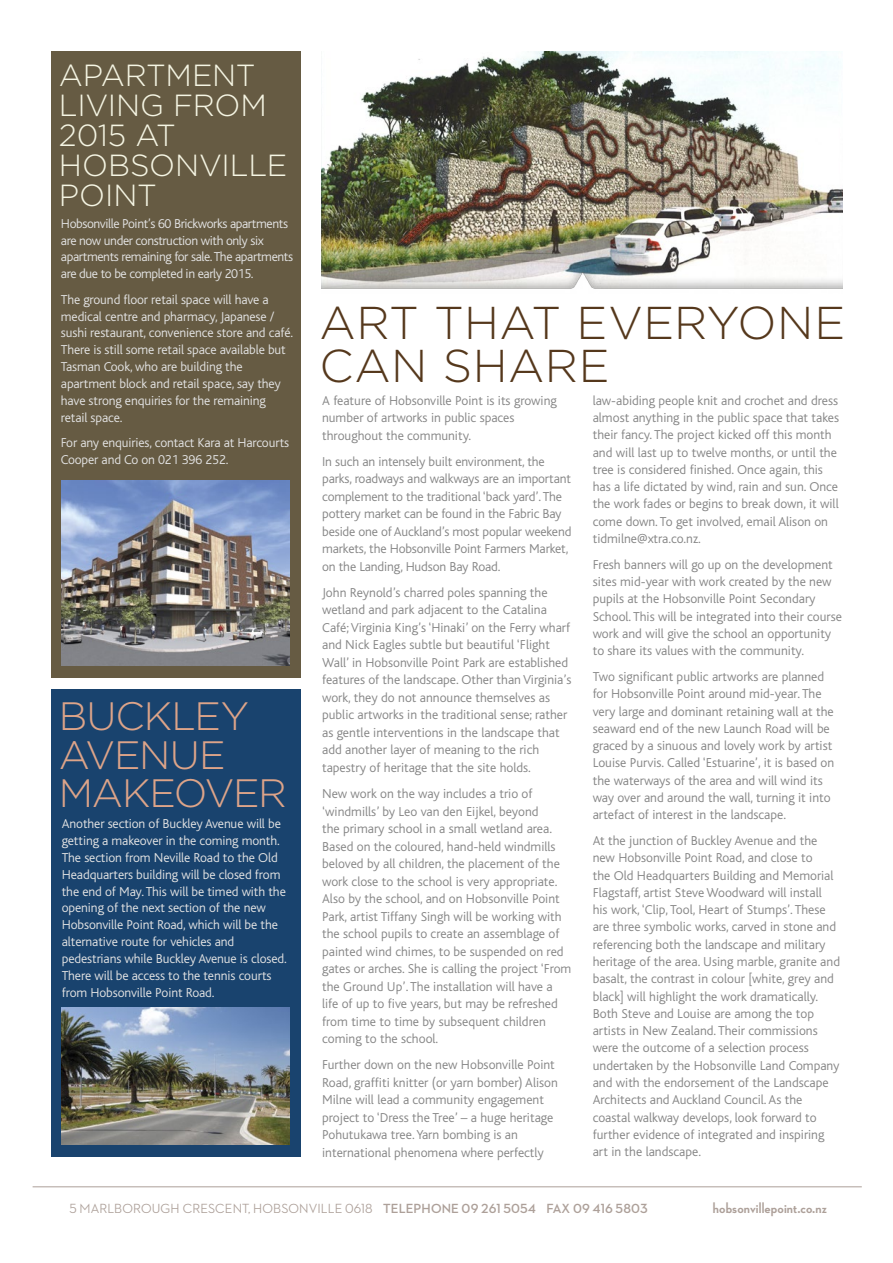
<style>
.page{position:relative;width:893px;height:1263px;background:#fff}
.page>*{position:absolute;margin:0;border:0;box-sizing:border-box;transform-origin:0 0}
.t1{font:300 45.9px/42.8px "Gotham";letter-spacing:.01em;color:#55381c}
.t2{font:300 39.6px/38.8px "Gotham";letter-spacing:-.03em;color:#dda489}
.t3{font:300 30.6px/30.2px "Gotham";letter-spacing:-.01em;color:#f5f5e3}
.t4{font:700 15px "Neutraface 2 Display";letter-spacing:.01em;color:#ada099}
.t5{font:300 13.5px/17.2px "Bliss";color:#868686}
.t6{font:300 13.5px/16.8px "Bliss";letter-spacing:-.01em;color:#e2e2e2}
.t7{font:300 13.5px/16.8px "Bliss";letter-spacing:-.03em;color:#e2e2e2}
.t8{font:500 13.5px "Neutraface 2 Display";letter-spacing:.01em;color:#ada099}
.s1{font-weight:700}
</style>
<div class="page">
<hr style="left:33px;top:1186px;width:829px;height:1px;background:#ada099">
<img style="left:322px;top:51px;width:520px;height:196px">
<img style="left:322px;top:247px;width:520px;height:42px">
<div style="left:51px;top:689px;width:249px;height:468px;background:#19436e"></div>
<img style="left:62px;top:1008px;width:227px;height:137px">
<div style="left:51px;top:51px;width:250px;height:626px;background:#665b43"></div>
<img style="left:62px;top:481px;width:227px;height:184px">
<h3 class="t3" style="left:59px;top:59px;width:230px">APARTMENT<br>LIVING FROM<br>2015 AT<br>HOBSONVILLE<br>POINT</h3>
<p class="t7" style="left:61px;top:215px;width:234px">Hobsonville Point’s 60 Brickworks apartments are now under construction with only six apartments remaining for sale. The apartments are due to be completed in early 2015.</p>
<p class="t6" style="left:61px;top:291px;width:234px">The ground floor retail space will have a medical centre and pharmacy, Japanese / sushi restaurant, convenience store and café.<br>There is still some retail space available but Tasman Cook, who are building the apartment block and retail space, say they have strong enquiries for the remaining retail space.</p>
<p class="t6" style="left:61px;top:435px;width:230px">For any enquiries, contact Kara at Harcourts<br>Cooper and Co on 021 396 252.</p>
<h2 class="t2" style="left:59px;top:695px;width:229px">BUCKLEY<br>AVENUE<br>MAKEOVER</h2>
<p class="t6" style="left:62px;top:815px;width:226px">Another section of Buckley Avenue will be getting a makeover in the coming month.<br>The section from Neville Road to the Old Headquarters building will be closed from the end of May. This will be timed with the opening of the next section of the new Hobsonville Point Road, which will be the alternative route for vehicles and pedestrians while Buckley Avenue is closed.<br>There will be access to the tennis courts from Hobsonville Point Road.</p>
<h1 class="t1" style="left:320px;top:301px;width:527px">ART THAT EVERYONE<br>CAN SHARE</h1>
<p class="t5" style="left:322px;top:392px;width:236px">A feature of Hobsonville Point is its growing number of artworks in public spaces throughout the community.</p>
<p class="t5" style="left:322px;top:453px;width:251px">In such an intensely built environment, the parks, roadways and walkways are an important complement to the traditional ‘back yard’. The pottery market can be found in the Fabric Bay beside one of Auckland’s most popular weekend markets, the Hobsonville Point Farmers Market, on the Landing, Hudson Bay Road.</p>
<p class="t5" style="left:322px;top:584px;width:251px">John Reynold’s charred poles spanning the wetland and park adjacent to the Catalina Café; Virginia King’s ‘Hinaki’ on the Ferry wharf and Nick Eagles subtle but beautiful ‘Flight Wall’ in Hobsonville Point Park are established features of the landscape. Other than Virginia’s work, they do not announce themselves as public artworks in the traditional sense; rather as gentle interventions in the landscape that add another layer of meaning to the rich tapestry of heritage that the site holds.</p>
<p class="t5" style="left:322px;top:785px;width:251px">New work on the way includes a trio of ‘windmills’ by Leo van den Eijkel, beyond<br>the primary school in a small wetland area.<br>Based on the coloured, hand-held windmills beloved by all children, the placement of the work close to the school is very appropriate.<br>Also by the school, and on Hobsonville Point Park, artist Tiffany Singh will be working with the school pupils to create an assemblage of painted wind chimes, to be suspended on red gates or arches. She is calling the project ‘From the Ground Up’. The installation will have a life of up to five years, but may be refreshed from time to time by subsequent children coming to the school.</p>
<p class="t5" style="left:322px;top:1056px;width:237px">Further down on the new Hobsonville Point Road, graffiti knitter (or yarn bomber) Alison Milne will lead a community engagement project to ‘Dress the Tree’ – a huge heritage Pohutukawa tree. Yarn bombing is an international phenomena where perfectly</p>
<p class="t5" style="left:593px;top:392px;width:248px">law-abiding people knit and crochet and dress almost anything in the public space that takes their fancy. The project kicked off this month and will last up to twelve months, or until the tree is considered finished. Once again, this has a life dictated by wind, rain and sun. Once the work fades or begins to break down, it will come down. To get involved, email Alison on tidmilne@xtra.co.nz.</p>
<p class="t5" style="left:593px;top:556px;width:251px">Fresh banners will go up on the development sites mid-year with work created by the new pupils at the Hobsonville Point Secondary School. This will be integrated into their course work and will give the school an opportunity to share its values with the community.</p>
<p class="t5" style="left:593px;top:668px;width:243px">Two significant public artworks are planned for Hobsonville Point around mid-year. The very large and dominant retaining wall at the seaward end of the new Launch Road will be graced by a sinuous and lovely work by artist Louise Purvis. Called ‘Estuarine’, it is based on the waterways of the area and will wind its way over and around the wall, turning it into artefact of interest in the landscape.</p>
<p class="t5" style="left:593px;top:832px;width:249px">At the junction of Buckley Avenue and the new Hobsonville Point Road, and close to<br>the Old Headquarters Building and Memorial Flagstaff, artist Steve Woodward will install his work, ‘Clip, Tool, Heart of Stumps’. These are three symbolic works, carved in stone and referencing both the landscape and military heritage of the area. Using marble, granite and basalt, the contrast in colour [white, grey and black] will highlight the work dramatically.<br>Both Steve and Louise are among the top artists in New Zealand. Their commissions were the outcome of a selection process undertaken by the Hobsonville Land Company and with the endorsement of the Landscape Architects and Auckland Council. As the coastal walkway develops, look forward to further evidence of integrated and inspiring art in the landscape.</p>
<p class="t8" style="left:69px;top:1201px;width:580px">5 MARLBOROUGH CRESCENT, HOBSONVILLE 0618 <span class="s1">TELEPHONE 09 261 5054 FAX 09 416 5803</span></p>
<p class="t4" style="left:713px;top:1199px;width:116px">hobsonvillepoint.co.nz</p>
</div>
